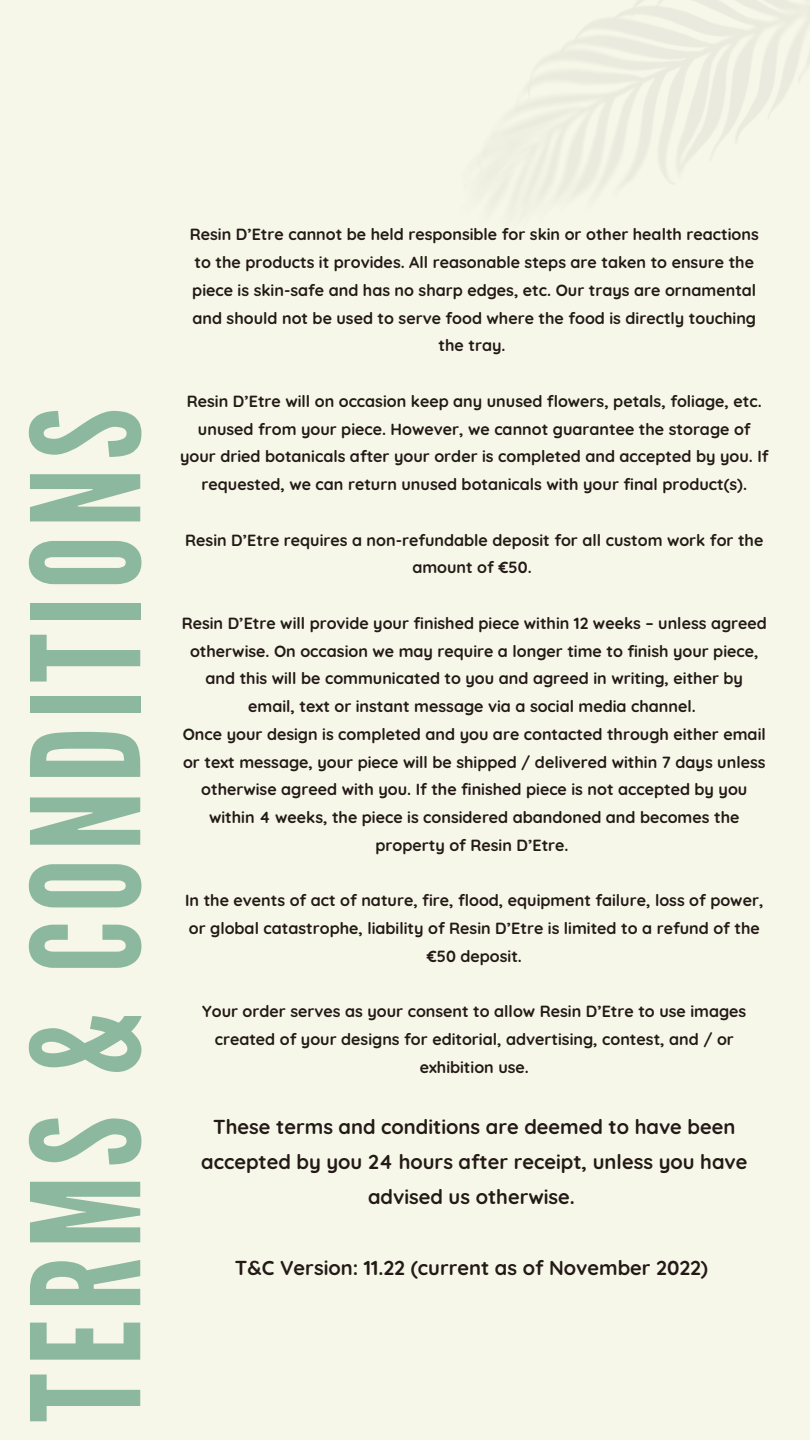
<style>
.page{position:relative;width:810px;height:1440px;background:#f6f6e9}
.page>*{position:absolute;margin:0;border:0;box-sizing:border-box;transform-origin:0 0}
.t1{font:150px "League Gothic";letter-spacing:.055em;color:#8cb89f}
.t2{font:700 20.1px/35.2px "Quicksand";color:#231916;text-align:center}
.t3{font:700 16.1px/27.8px "Quicksand";color:#231916;text-align:center}
</style>
<div class="page">
<h1 class="t1" style="left:0;top:1422px;width:1015px;rotate:-90deg">TERMS &amp; CONDITIONS</h1>
<p class="t3" style="left:190px;top:220px;width:571px">Resin D’Etre cannot be held responsible for skin or other health reactions to the products it provides. All reasonable steps are taken to ensure the piece is skin-safe and has no sharp edges, etc. Our trays are ornamental and should not be used to serve food where the food is directly touching the tray.</p>
<p class="t3" style="left:180px;top:387px;width:590px">Resin D’Etre will on occasion keep any unused flowers, petals, foliage, etc. unused from your piece. However, we cannot guarantee the storage of your dried botanicals after your order is completed and accepted by you. If requested, we can return unused botanicals with your final product(s).</p>
<p class="t3" style="left:185px;top:526px;width:580px">Resin D’Etre requires a non-refundable deposit for all custom work for the amount of €50.</p>
<p class="t3" style="left:182px;top:609px;width:587px">Resin D’Etre will provide your finished piece within 12 weeks – unless agreed otherwise. On occasion we may require a longer time to finish your piece, and this will be communicated to you and agreed in writing, either by email, text or instant message via a social media channel.<br>Once your design is completed and you are contacted through either email or text message, your piece will be shipped / delivered within 7 days unless otherwise agreed with you. If the finished piece is not accepted by you within 4 weeks, the piece is considered abandoned and becomes the property of Resin D’Etre.</p>
<p class="t3" style="left:185px;top:886px;width:580px">In the events of act of nature, fire, flood, equipment failure, loss of power, or global catastrophe, liability of Resin D’Etre is limited to a refund of the €50 deposit.</p>
<p class="t3" style="left:202px;top:997px;width:546px">Your order serves as your consent to allow Resin D’Etre to use images created of your designs for editorial, advertising, contest, and / or exhibition use.</p>
<p class="t2" style="left:201px;top:1108px;width:548px">These terms and conditions are deemed to have been accepted by you 24 hours after receipt, unless you have advised us otherwise.</p>
<p class="t2" style="left:235px;top:1249px;width:475px">T&amp;C Version: 11.22 (current as of November 2022)</p>
</div>
